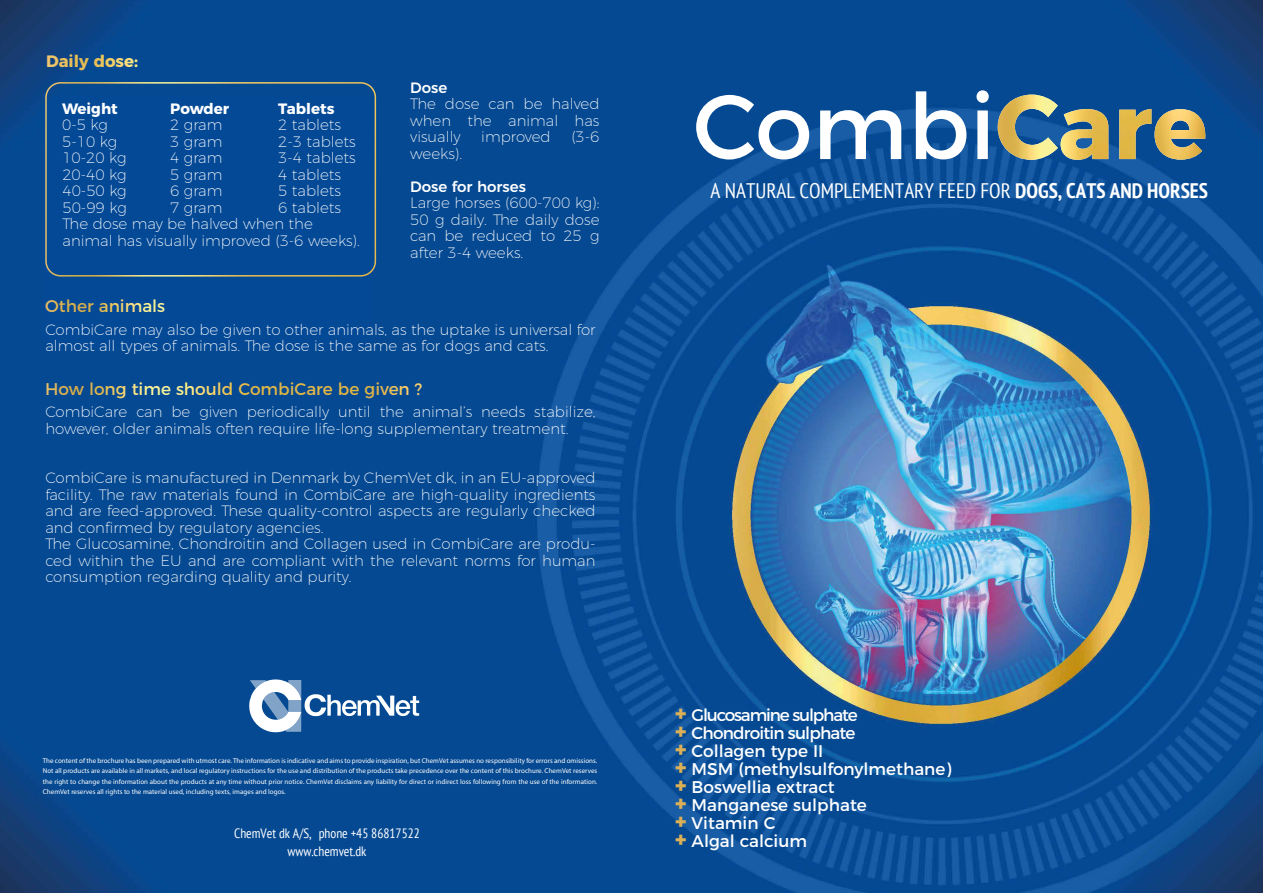
<style>
.page{position:relative;width:1263px;height:893px;background:#fff}
.page>*{position:absolute;margin:0;border:0;box-sizing:border-box;transform-origin:0 0}
.t1{font:91.35px "Montserrat";color:#fff}
.t2{font:condensed 21px "PT Sans";color:#fff}
.t3{font:16.95px/18px "Montserrat";color:#fff}
.t4{font:200 15px/16.5px "Montserrat";color:#fff}
.t5{font:700 15px "Montserrat";color:#fff}
.t6{font:500 15px "Montserrat";color:#fff}
.t7{font:condensed 13.5px/18px "PT Sans";color:#fff;text-align:center}
.t8{font:7.05px/10.5px "Myriad Pro";letter-spacing:.005em;color:#fff;text-align:justify}
.s1{font-weight:700}
.s2{font-weight:900;font-size:22.05px;color:#dbb057}
</style>
<div class="page">
<img style="left:0;top:0;width:1263px;height:893px">
<svg style="left:249px;top:697px;width:170px;height:35px"></svg>
<img style="left:986px;top:10px;width:277px;height:202px">
<div style="left:40px;top:0;width:581px;height:697px;background:#054992"></div>
<p class="t5" style="left:62px;top:96px;width:57px">Weight</p>
<p class="t5" style="left:170px;top:96px;width:61px">Powder</p>
<p class="t5" style="left:278px;top:96px;width:58px">Tablets</p>
<p class="t4" style="left:62px;top:116px;width:47px">0-5 kg</p>
<p class="t4" style="left:170px;top:116px;width:54px">2 gram</p>
<p class="t4" style="left:278px;top:116px;width:64px">2 tablets</p>
<p class="t4" style="left:62px;top:132px;width:57px">5-10 kg</p>
<p class="t4" style="left:170px;top:132px;width:54px">3 gram</p>
<p class="t4" style="left:278px;top:132px;width:79px">2-3 tablets</p>
<p class="t4" style="left:62px;top:149px;width:66px">10-20 kg</p>
<p class="t4" style="left:170px;top:149px;width:54px">4 gram</p>
<p class="t4" style="left:278px;top:149px;width:79px">3-4 tablets</p>
<p class="t4" style="left:62px;top:165px;width:66px">20-40 kg</p>
<p class="t4" style="left:170px;top:165px;width:54px">5 gram</p>
<p class="t4" style="left:278px;top:165px;width:64px">4 tablets</p>
<p class="t4" style="left:62px;top:182px;width:66px">40-50 kg</p>
<p class="t4" style="left:170px;top:182px;width:54px">6 gram</p>
<p class="t4" style="left:278px;top:182px;width:64px">5 tablets</p>
<p class="t4" style="left:62px;top:198px;width:66px">50-99 kg</p>
<p class="t4" style="left:170px;top:198px;width:54px">7 gram</p>
<p class="t4" style="left:63px;top:198px;width:299px;text-indent:216px">6 tablets<br>The dose may be halved when the animal has visually improved (3-6 weeks).</p>
<p class="t6" style="left:410px;top:75px;width:39px">Dose</p>
<p class="t4" style="left:410px;top:94px;width:191px;text-align:justify">The dose can be halved when the animal has visually</p>
<p class="t4" style="left:481px;top:127px;width:71px">improved</p>
<p class="t4" style="left:571px;top:127px;width:30px">(3-6</p>
<p class="t4" style="left:410px;top:144px;width:53px">weeks).</p>
<p class="t6" style="left:410px;top:174px;width:117px">Dose for horses</p>
<p class="t4" style="left:410px;top:193px;width:191px;text-align:justify">Large horses (600-700 kg):<br>50 g daily. The daily dose can be reduced to 25 g after 3-4 weeks.</p>
<p class="t4" style="left:45px;top:320px;width:552px">CombiCare may also be given to other animals, as the uptake is universal for almost all types of animals. The dose is the same as for dogs and cats.</p>
<p class="t4" style="left:45px;top:402px;width:552px">CombiCare can be given periodically until the animal’s needs stabilize, however, older animals often require life-long supplementary treatment.</p>
<p class="t4" style="left:45px;top:468px;width:552px">CombiCare is manufactured in Denmark by ChemVet dk, in an EU-approved facility. The raw materials found in CombiCare are high-quality ingredients and are feed-approved. These quality-control aspects are regularly checked and confirmed by regulatory agencies.<br>The Glucosamine, Chondroitin and Collagen used in CombiCare are produ&shy;ced within the EU and are compliant with the relevant norms for human consumption regarding quality and purity.</p>
<p class="t8" style="left:43px;top:755px;width:556px">The content of the brochure has been prepared with utmost care. The information is indicative and aims to provide inspiration, but ChemVet assumes no responsibility for errors and omissions.<br>Not all products are available in all markets, and local regulatory instructions for the use and distribution of the products take precedence over the content of this brochure. ChemVet reserves the right to change the information about the products at any time without prior notice. ChemVet disclaims any liability for direct or indirect loss following from the use of the information.<br>ChemVet reserves all rights to the material used, including texts, images and logos.</p>
<p class="t7" style="left:234px;top:824px;width:187px">ChemVet dk A/S, phone +45 86817522 www.chemvet.dk</p>
<h1 class="t1" style="left:693px;top:53px;width:516px">Combi<span class="s1">Care</span></h1>
<h2 class="t2" style="left:710px;top:177px;width:499px">A NATURAL COMPLEMENTARY FEED FOR <span class="s1">DOGS, CATS AND HORSES</span></h2>
<p class="t3" style="left:675px;top:705px;width:278px"><span class="s2">+</span> Glucosamine sulphate<br><span class="s2">+</span> Chondroitin sulphate<br><span class="s2">+</span> Collagen type II<br><span class="s2">+</span> MSM (methylsulfonylmethane) <span class="s2">+</span> Boswellia extract<br><span class="s2">+</span> Manganese sulphate<br><span class="s2">+</span> Vitamin C<br><span class="s2">+</span> Algal calcium</p>
</div>
